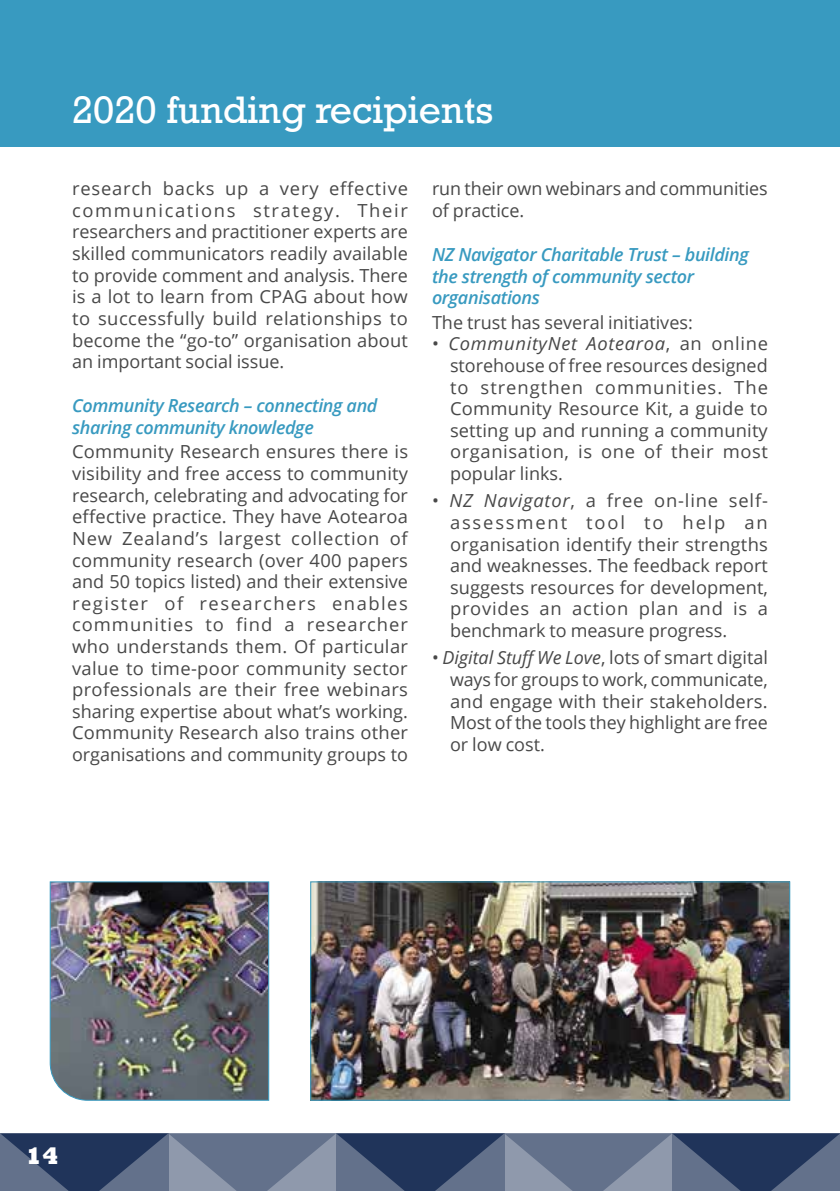
<style>
.page{position:relative;width:840px;height:1191px;background:#fff}
.page>*{position:absolute;margin:0;border:0;box-sizing:border-box;transform-origin:0 0}
.t1{font:36px "Rockwell";color:#fff}
.t2{font:800 24px "Rockwell";color:#fff}
.t3{font:18px/21.6px "Open Sans";color:#484848;text-align:justify}
.t4{font:italic 600 18px/21.6px "Open Sans";letter-spacing:-.02em;color:#389ac0}
.s1{font-style:italic}
</style>
<div class="page">
<svg style="left:0;top:1133px;width:839px;height:58px;background:#53627f"></svg>
<div style="left:0;top:0;width:839px;height:147px;background:#389ac0"></div>
<img style="left:312px;top:883px;width:475px;height:215px">
<div style="left:310px;top:881px;width:479px;height:219px;border:1px solid #389ac0"></div>
<img style="left:49px;top:881px;width:220px;height:220px">
<h1 class="t1" style="left:72px;top:88px;width:423px">2020 funding recipients</h1>
<p class="t3" style="left:72px;top:177px;width:337px">research backs up a very effective communications strategy. Their researchers and practitioner experts are skilled communicators readily available to provide comment and analysis. There is a lot to learn from CPAG about how to successfully build relationships to become the “go-to” organisation about an important social issue.</p>
<p class="t4" style="left:72px;top:395px;width:307px">Community Research – connecting and sharing community knowledge</p>
<p class="t3" style="left:72px;top:441px;width:337px">Community Research ensures there is visibility and free access to community research, celebrating and advocating for effective practice. They have Aotearoa New Zealand’s largest collection of community research (over 400 papers and 50 topics listed) and their extensive register of researchers enables communities to find a researcher who understands them. Of particular value to time-poor community sector professionals are their free webinars sharing expertise about what’s working.<br>Community Research also trains other organisations and community groups to</p>
<p class="t3" style="left:432px;top:177px;width:337px">run their own webinars and communities of practice.</p>
<p class="t4" style="left:432px;top:243px;width:318px">NZ Navigator Charitable Trust – building the strength of community sector organisations</p>
<p class="t3" style="left:432px;top:311px;width:262px">The trust has several initiatives:</p>
<p class="t3" style="left:450px;top:333px;width:319px;text-indent:-18px">• <span class="s1">CommunityNet Aotearoa</span>, an online storehouse of free resources designed to strengthen communities. The Community Resource Kit, a guide to setting up and running a community organisation, is one of their most popular links.</p>
<p class="t3" style="left:450px;top:489px;width:319px;text-indent:-18px">• <span class="s1">NZ Navigator</span>, a free on-line self&shy;assessment tool to help an organisation identify their strengths and weaknesses. The feedback report suggests resources for development, provides an action plan and is a benchmark to measure progress.</p>
<p class="t3" style="left:450px;top:646px;width:319px;text-indent:-18px">• <span class="s1">Digital Stuff We Love</span>, lots of smart digital ways for groups to work, communicate, and engage with their stakeholders.<br>Most of the tools they highlight are free or low cost.</p>
<h2 class="t2" style="left:25px;top:1140px;width:35px">14</h2>
</div>
